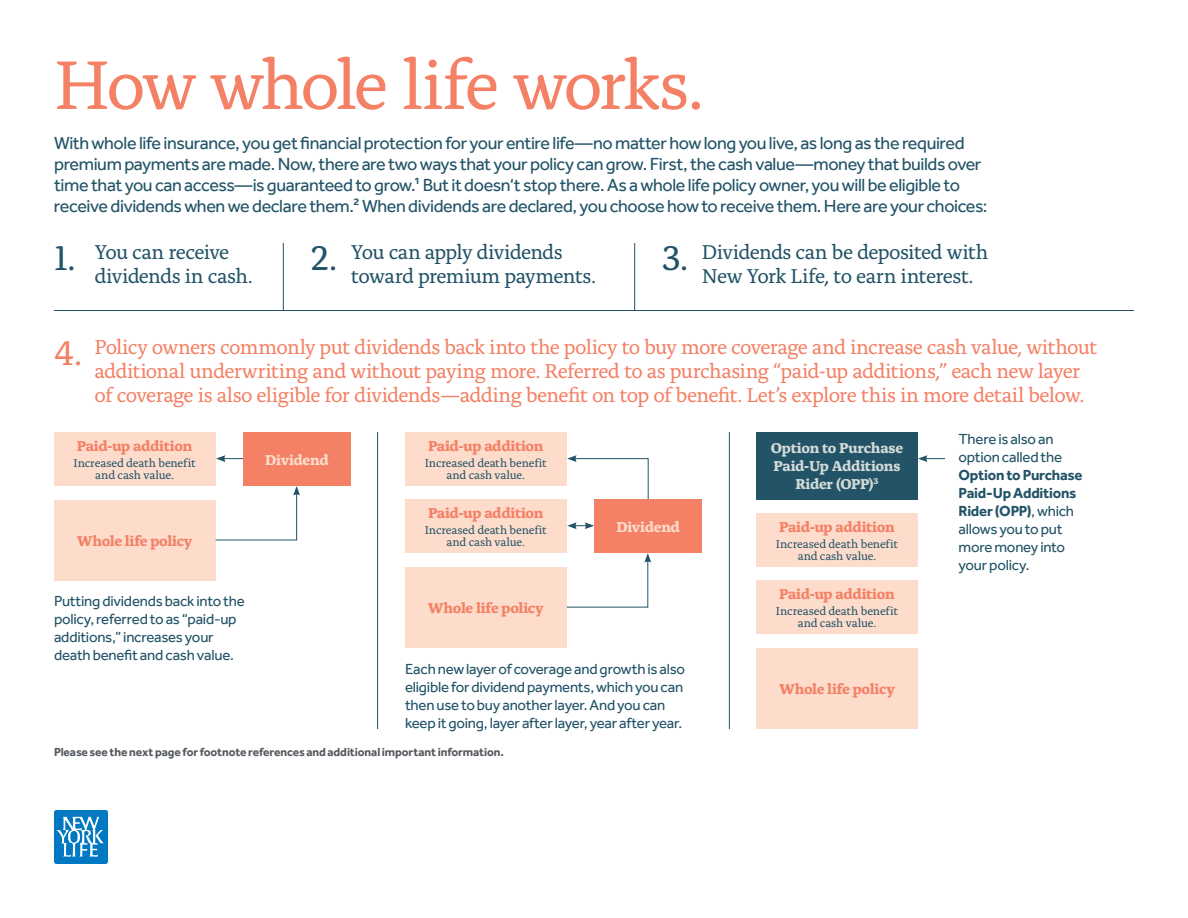
<style>
.page{position:relative;width:1188px;height:918px;background:#fff}
.page>*{position:absolute;margin:0;border:0;box-sizing:border-box;transform-origin:0 0}
.t1{font:72px "Alda Pro";letter-spacing:-.055em;color:#f48165}
.t2{font:36px "Alda Pro";color:#225367}
.t3{font:36px "Alda Pro";color:#f48165}
.t4{font:21px/24px "Alda Pro";letter-spacing:-.035em;color:#f48165}
.t5{font:21px/24px "Alda Pro";letter-spacing:-.035em;color:#225367}
.t6{font:18px/21px "Effra Pro";letter-spacing:-.02em;color:#225367}
.t7{font:15px/18px "Effra Pro";letter-spacing:-.015em;color:#225367}
.t8{font:700 15px "Alda Pro";letter-spacing:-.02em;color:#f48165}
.t9{font:700 15px/18px "Alda Pro";letter-spacing:-.015em;color:#d3dad8;text-align:center}
.t10{font:700 15px "Alda Pro";letter-spacing:-.015em;color:#fddccc}
.t11{font:12px/12px "Alda Pro";letter-spacing:-.01em;color:#225367;text-align:center}
.t12{font:700 12px "Effra Pro";letter-spacing:-.01em;color:#53595f}
.s1{font-weight:700}
</style>
<div class="page">
<svg style="left:54px;top:810px;width:54px;height:54px;background:#3595ce"></svg>
<div style="left:756px;top:648px;width:162px;height:81px;background:#fddccc"></div>
<div style="left:405px;top:567px;width:162px;height:81px;background:#fddccc"></div>
<div style="left:54px;top:500px;width:162px;height:81px;background:#fddccc"></div>
<div style="left:594px;top:499px;width:108px;height:54px;background:#f48165"></div>
<div style="left:243px;top:432px;width:108px;height:54px;background:#f48165"></div>
<div style="left:756px;top:580px;width:162px;height:54px;background:#fddccc"></div>
<div style="left:405px;top:500px;width:162px;height:54px;background:#fddccc"></div>
<div style="left:54px;top:432px;width:162px;height:54px;background:#fddccc"></div>
<div style="left:756px;top:513px;width:162px;height:54px;background:#fddccc"></div>
<div style="left:405px;top:432px;width:162px;height:54px;background:#fddccc"></div>
<div style="left:756px;top:432px;width:162px;height:68px;background:#225367"></div>
<hr style="left:283px;top:243px;width:1px;height:67px;background:#225367">
<hr style="left:377px;top:432px;width:1px;height:297px;background:#225367">
<hr style="left:729px;top:432px;width:1px;height:297px;background:#225367">
<hr style="left:634px;top:243px;width:1px;height:67px;background:#225367">
<hr style="left:54px;top:310px;width:1080px;height:1px;background:#225367">
<svg style="left:566px;top:553px;width:85px;height:55px"></svg>
<svg style="left:215px;top:486px;width:85px;height:55px"></svg>
<svg style="left:567px;top:522px;width:27px;height:7px"></svg>
<svg style="left:216px;top:455px;width:27px;height:7px"></svg>
<svg style="left:918px;top:455px;width:27px;height:7px"></svg>
<svg style="left:567px;top:455px;width:82px;height:45px"></svg>
<h1 class="t1" style="left:54px;top:32px;width:652px">How whole life works.</h1>
<p class="t6" style="left:54px;top:133px;width:935px">With whole life insurance, you get financial protection for your entire life—no matter how long you live, as long as the required premium payments are made.Now, there are two ways that your policy can grow. First, the cash value—money that builds over time that you can access—is guaranteed to grow.1 But it doesn‘t stop there. As a whole life policy owner, you will be eligible to receive dividends when we declare them.2 When dividends are declared, you choose how to receive them. Here are your choices:</p>
<p class="t5" style="left:94px;top:238px;width:160px">You can receive dividends in cash.</p>
<p class="t5" style="left:351px;top:238px;width:247px">You can apply dividends toward premium payments.</p>
<p class="t5" style="left:702px;top:238px;width:288px">Dividends can be deposited with<br>New York Life, to earn interest.</p>
<h2 class="t2" style="left:54px;top:232px;width:23px">1.</h2>
<h2 class="t2" style="left:310px;top:232px;width:28px">2.</h2>
<h2 class="t2" style="left:662px;top:232px;width:28px">3.</h2>
<h2 class="t3" style="left:54px;top:326px;width:30px">4.</h2>
<p class="t4" style="left:94px;top:333px;width:1004px">Policy owners commonly put dividends back into the policy to buy more coverage and increase cash value, without additional underwriting and without paying more. Referred to as purchasing “paid-up additions,” each new layer of coverage is also eligible for dividends—adding benefit on top of benefit. Let’s explore this in more detail below.</p>
<p class="t8" style="left:77px;top:434px;width:117px">Paid-up addition</p>
<p class="t11" style="left:74px;top:456px;width:124px">Increased death benefit and cash value.</p>
<p class="t10" style="left:265px;top:448px;width:65px">Dividend</p>
<p class="t8" style="left:77px;top:529px;width:117px">Whole life policy</p>
<p class="t7" style="left:54px;top:592px;width:192px">Putting dividends back into the policy, referred to as “paid-up additions,” increases your death benefit and cash value.</p>
<p class="t8" style="left:428px;top:434px;width:117px">Paid-up addition</p>
<p class="t11" style="left:425px;top:456px;width:124px">Increased death benefit and cash value.</p>
<p class="t8" style="left:428px;top:501px;width:117px">Paid-up addition</p>
<p class="t11" style="left:425px;top:523px;width:124px">Increased death benefit and cash value.</p>
<p class="t8" style="left:428px;top:596px;width:117px">Whole life policy</p>
<p class="t10" style="left:616px;top:515px;width:65px">Dividend</p>
<p class="t7" style="left:405px;top:660px;width:282px">Each new layer of coverage and growth is also eligible for dividend payments, which you can then use to buy another layer. And you can keep it going, layer after layer, year after year.</p>
<p class="t12" style="left:54px;top:745px;width:451px">Please see the next page for footnote references and additional important information.</p>
<p class="t9" style="left:771px;top:438px;width:134px">Option to Purchase<br>Paid-Up Additions<br>Rider (OPP)<sup>3</sup></p>
<p class="t8" style="left:779px;top:515px;width:117px">Paid-up addition</p>
<p class="t11" style="left:776px;top:537px;width:124px">Increased death benefit and cash value.</p>
<p class="t8" style="left:779px;top:582px;width:117px">Paid-up addition</p>
<p class="t11" style="left:776px;top:604px;width:124px">Increased death benefit and cash value.</p>
<p class="t8" style="left:779px;top:677px;width:117px">Whole life policy</p>
<p class="t7" style="left:958px;top:430px;width:105px">There is also an option called the</p>
<p class="t7" style="left:958px;top:466px;width:125px"><span class="s1">Option to Purchase<br>Paid-Up Additions<br>Rider (OPP)</span>, which allows you to put more money into your policy.</p>
</div>
